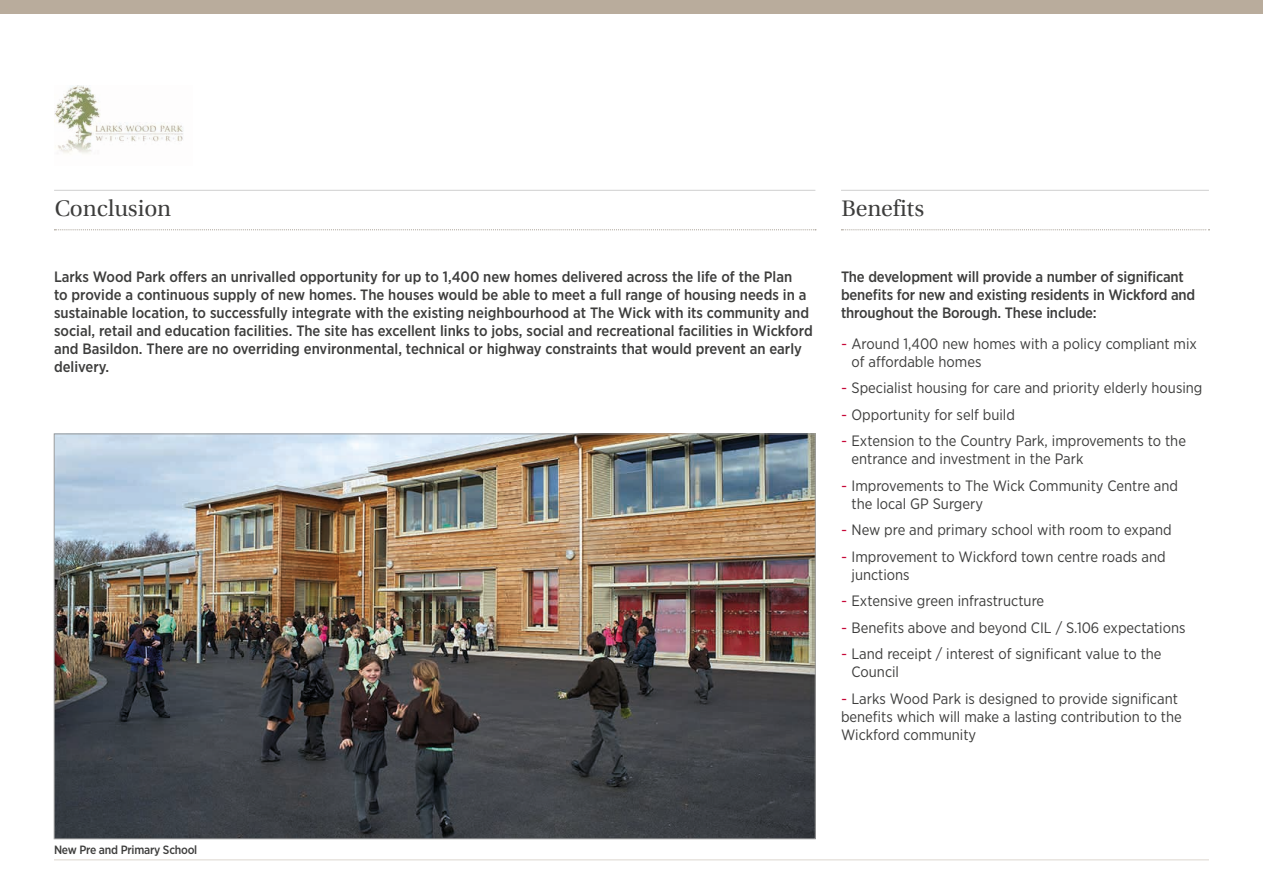
<style>
.page{position:relative;width:1263px;height:893px;background:#fff}
.page>*{position:absolute;margin:0;border:0;box-sizing:border-box;transform-origin:0 0}
.t1{font:22.5px "Utopia";color:#3d3d3c}
.t2{font:500 15px/18px "Gotham Narrow";color:#3d3d3c}
.t3{font:15px/18px "Gotham Narrow";color:#3d3d3c}
.t4{font:500 12px "Gotham Narrow";letter-spacing:-.02em;color:#3d3d3c}
.s1{font-family:"Gotham";color:#c60737}
</style>
<div class="page">
<hr style="left:54px;top:859px;width:1155px;height:1px;background:#b9ac9c">
<div style="left:0;top:0;width:1263px;height:13px;background:#b9ac9c"></div>
<hr style="left:54px;top:190px;width:761px;height:1px;background:#9d9d9d">
<svg style="left:54px;top:229px;width:762px;height:1px"></svg>
<img style="left:54px;top:85px;width:129px;height:69px">
<img style="left:56px;top:436px;width:757px;height:401px">
<hr style="left:841px;top:190px;width:368px;height:1px;background:#9d9d9d">
<svg style="left:841px;top:229px;width:368px;height:1px"></svg>
<h1 class="t1" style="left:55px;top:196px;width:118px">Conclusion</h1>
<p class="t2" style="left:54px;top:268px;width:760px">Larks Wood Park offers an unrivalled opportunity for up to 1,400 new homes delivered across the life of the Plan<br>to provide a continuous supply of new homes. The houses would be able to meet a full range of housing needs in a sustainable location, to successfully integrate with the existing neighbourhood at The Wick with its community and social, retail and education facilities. The site has excellent links to jobs, social and recreational facilities in Wickford and Basildon. There are no overriding environmental, technical or highway constraints that would prevent an early delivery.</p>
<h1 class="t1" style="left:841px;top:196px;width:84px">Benefits</h1>
<p class="t2" style="left:841px;top:268px;width:356px">The development will provide a number of significant benefits for new and existing residents in Wickford and throughout the Borough. These include:</p>
<p class="t3" style="left:851px;top:334px;width:347px;text-indent:-10px"><span class="s1">-</span> Around 1,400 new homes with a policy compliant mix of affordable homes</p>
<p class="t3" style="left:841px;top:379px;width:363px"><span class="s1">-</span> Specialist housing for care and priority elderly housing</p>
<p class="t3" style="left:841px;top:405px;width:175px"><span class="s1">-</span> Opportunity for self build</p>
<p class="t3" style="left:851px;top:432px;width:336px;text-indent:-10px"><span class="s1">-</span> Extension to the Country Park, improvements to the entrance and investment in the Park</p>
<p class="t3" style="left:851px;top:476px;width:328px;text-indent:-10px"><span class="s1">-</span> Improvements to The Wick Community Centre and the local GP Surgery</p>
<p class="t3" style="left:841px;top:521px;width:332px"><span class="s1">-</span> New pre and primary school with room to expand</p>
<p class="t3" style="left:851px;top:547px;width:316px;text-indent:-10px"><span class="s1">-</span> Improvement to Wickford town centre roads and junctions</p>
<p class="t3" style="left:841px;top:592px;width:205px"><span class="s1">-</span> Extensive green infrastructure</p>
<p class="t3" style="left:841px;top:618px;width:346px"><span class="s1">-</span> Benefits above and beyond CIL / S.106 expectations</p>
<p class="t3" style="left:851px;top:645px;width:312px;text-indent:-10px"><span class="s1">-</span> Land receipt / interest of significant value to the<br>Council</p>
<p class="t3" style="left:841px;top:689px;width:342px"><span class="s1">-</span> Larks Wood Park is designed to provide significant benefits which will make a lasting contribution to the<br>Wickford community</p>
<p class="t4" style="left:54px;top:842px;width:145px">New Pre and Primary School</p>
</div>
